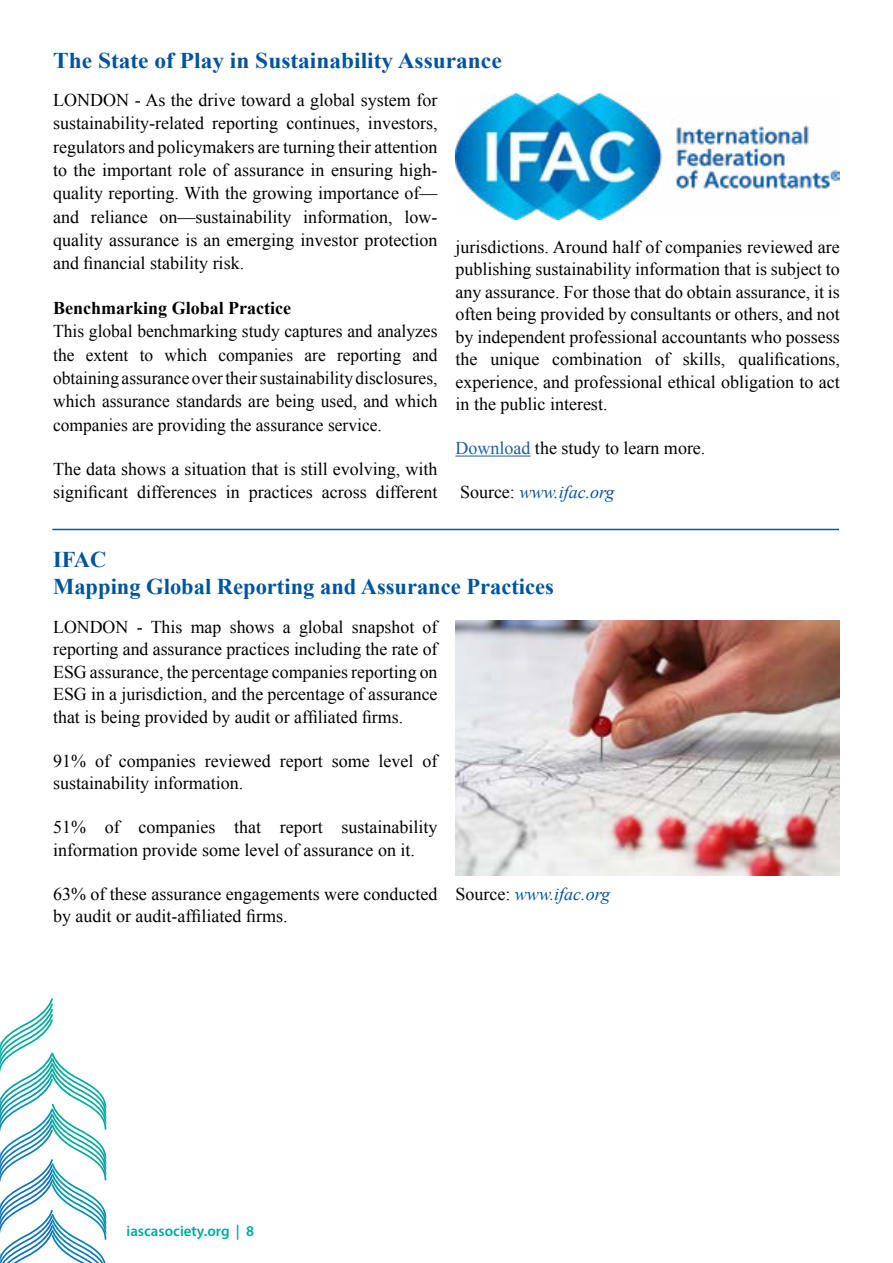
<style>
.page{position:relative;width:893px;height:1263px;background:#fff}
.page>*{position:absolute;margin:0;border:0;box-sizing:border-box;transform-origin:0 0}
.t1{font:700 22.5px/27px "Times New Roman";color:#00539f}
.t2{font:700 22.5px "Times New Roman";color:#00539f;scale:1.04 1}
.t3{font:18px/23.4px "Times New Roman";color:#000}
.t4{font:italic 18px "Times New Roman";color:#00539f}
.t5{font:700 18px "Times New Roman";color:#000}
.t6{font:600 15px "Myriad Pro";color:#04aa9d}
.s1{color:#215e9e}
.s2{font-style:normal;color:#000}
</style>
<div class="page">
<svg style="left:0;top:998px;width:106px;height:265px"></svg>
<hr style="left:455px;top:456px;width:75px;height:1px;background:#215e9e">
<img style="left:455px;top:94px;width:385px;height:125px">
<hr style="left:52px;top:529px;width:787px;height:1px;background:#005daa">
<img style="left:455px;top:620px;width:384px;height:256px">
<p class="t2" style="left:53px;top:45px;width:433px">The State of Play in Sustainability Assurance</p>
<p class="t3" style="left:53px;top:88px;width:386px;text-align:right">LONDON - As the drive toward a global system for investors,</p>
<p class="t3" style="left:53px;top:111px;width:386px">sustainability-related reporting<br>regulators and policymakers are turning their attention</p>
<p class="t3" style="left:53px;top:181px;width:386px">quality reporting. With the growing importance of—</p>
<p class="t3" style="left:286px;top:111px;width:75px">continues,</p>
<p class="t3" style="left:53px;top:158px;width:386px">to the important role of assurance in ensuring high-</p>
<p class="t3" style="left:53px;top:205px;width:27px">and</p>
<p class="t3" style="left:53px;top:251px;width:192px">and financial stability risk.</p>
<p class="t5" style="left:53px;top:295px;width:239px">Benchmarking Global Practice</p>
<p class="t3" style="left:53px;top:319px;width:386px;text-align:right">This global benchmarking study captures and analyzes and</p>
<p class="t3" style="left:91px;top:205px;width:58px">reliance</p>
<p class="t3" style="left:160px;top:205px;width:134px">on—sustainability</p>
<p class="t3" style="left:303px;top:205px;width:91px">information,</p>
<p class="t3" style="left:404px;top:205px;width:34px">low-</p>
<p class="t3" style="left:53px;top:228px;width:386px">quality assurance is an emerging investor protection</p>
<p class="t3" style="left:53px;top:343px;width:386px">the obtainingassuranceovertheirsustainabilitydisclosures, which assurance standards are being used, and which companies are providing the assurance service.</p>
<p class="t3" style="left:53px;top:457px;width:386px;text-align:right">The data shows a situation that is still evolving, with different</p>
<p class="t3" style="left:165px;top:343px;width:44px">which</p>
<p class="t3" style="left:218px;top:343px;width:76px">companies</p>
<p class="t3" style="left:337px;top:343px;width:66px">reporting</p>
<p class="t3" style="left:86px;top:343px;width:44px">extent</p>
<p class="t3" style="left:140px;top:343px;width:15px">to</p>
<p class="t3" style="left:304px;top:343px;width:23px">are</p>
<p class="t3" style="left:53px;top:480px;width:77px">significant</p>
<p class="t3" style="left:137px;top:480px;width:81px">differences</p>
<p class="t3" style="left:226px;top:480px;width:16px">in</p>
<p class="t3" style="left:249px;top:480px;width:65px">practices</p>
<p class="t3" style="left:322px;top:480px;width:46px">across</p>
<p class="t3" style="left:455px;top:235px;width:386px;line-height:22.5px;text-align:right">jurisdictions. Around half of companies reviewed are publishing sustainability information that is subject to any assurance. For those that do obtain assurance isit, often being provided by consultants or others, and not by independent professional accountants who possess qualifications,</p>
<p class="t3" style="left:455px;top:348px;width:386px;line-height:22.5px">the<br>experience, and professional ethical obligation to act in the public interest.</p>
<p class="t3" style="left:455px;top:436px;width:251px"><span class="s1">Download</span> the study to learn more.</p>
<p class="t4" style="left:460px;top:479px;width:156px"><span class="s2">Source:</span> www.ifac.org</p>
<p class="t3" style="left:490px;top:347px;width:50px">unique</p>
<p class="t3" style="left:552px;top:347px;width:91px">combination</p>
<p class="t3" style="left:683px;top:347px;width:44px">skills,</p>
<p class="t3" style="left:655px;top:347px;width:16px">of</p>
<p class="t1" style="left:53px;top:545px;width:502px">IFAC<br>Mapping Global Reporting and Assurance Practices</p>
<p class="t3" style="left:137px;top:615px;width:47px">- This</p>
<p class="t3" style="left:230px;top:615px;width:46px">shows</p>
<p class="t3" style="left:299px;top:615px;width:46px">global</p>
<p class="t3" style="left:352px;top:615px;width:64px">snapshot</p>
<p class="t3" style="left:423px;top:615px;width:16px">of</p>
<p class="t3" style="left:53px;top:615px;width:386px;line-height:22.6px">LONDON<br>reporting and assurance practices including the rate of ESG assurance, the percentage companies reporting on ESG in a jurisdiction, and the percentage of assurance that is being provided by audit or affiliated firms.</p>
<p class="t3" style="left:422px;top:749px;width:16px">of</p>
<p class="t3" style="left:191px;top:615px;width:32px">map</p>
<p class="t3" style="left:283px;top:615px;width:9px">a</p>
<p class="t3" style="left:119px;top:749px;width:78px">companies</p>
<p class="t3" style="left:205px;top:749px;width:67px">reviewed</p>
<p class="t3" style="left:379px;top:749px;width:36px">level</p>
<p class="t3" style="left:95px;top:749px;width:16px">of</p>
<p class="t3" style="left:53px;top:749px;width:192px;line-height:22.6px">91%<br>sustainability information.</p>
<p class="t3" style="left:280px;top:749px;width:44px">report</p>
<p class="t3" style="left:332px;top:749px;width:39px">some</p>
<p class="t3" style="left:138px;top:815px;width:78px">companies</p>
<p class="t3" style="left:234px;top:815px;width:29px">that</p>
<p class="t3" style="left:341px;top:815px;width:98px">sustainability</p>
<p class="t3" style="left:105px;top:815px;width:16px">of</p>
<p class="t3" style="left:53px;top:816px;width:363px;line-height:22.6px">51%<br>information provide some level of assurance on .i t</p>
<p class="t3" style="left:53px;top:882px;width:386px;line-height:22.6px">63% of these assurance engagements were conducted by audit or audit-affiliated firms.</p>
<p class="t4" style="left:455px;top:881px;width:156px"><span class="s2">Source:</span> www.ifac.org</p>
<p class="t3" style="left:280px;top:815px;width:44px">report</p>
<p class="t6" style="left:126px;top:1221px;width:129px">iascasociety.org 8|</p>
</div>
